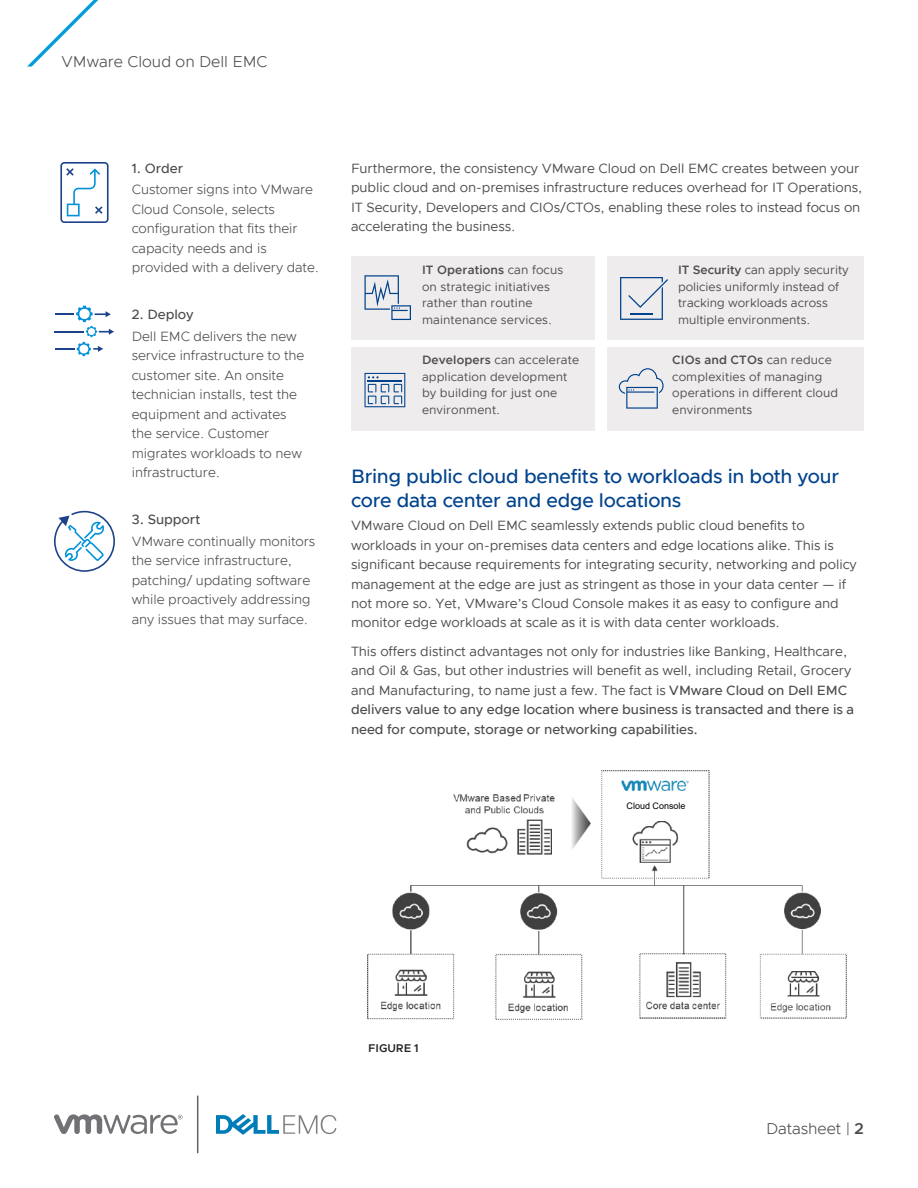
<style>
.page{position:relative;width:918px;height:1188px;background:#fff}
.page>*{position:absolute;margin:0;border:0;box-sizing:border-box;transform-origin:0 0}
.t1{font:500 19.5px/24px "Metropolis";letter-spacing:-.01em;color:#00438c}
.t2{font:300 15.75px "Metropolis";color:#4d4d4f}
.t3{font:13.5px/19.5px "Metropolis";letter-spacing:-.005em;color:#4d4d4f}
.t4{font:300 13.5px/19.5px "Metropolis";letter-spacing:-.005em;color:#4d4d4f}
.t5{font:500 13.5px "Metropolis";letter-spacing:-.005em;color:#4d4d4f}
.t6{font:12.15px/16.5px "Metropolis";letter-spacing:.01em;color:#4d4d4f}
.t7{font:600 11.25px "Metropolis";letter-spacing:-.005em;color:#231f20}
.t8{font:9px "Arial";color:#000}
.s1{font-weight:600}
.s2{font-weight:500}
</style>
<div class="page">
<hr style="left:197px;top:1096px;width:1px;height:57px;background:#636165">
<svg style="left:216px;top:1114px;width:120px;height:21px"></svg>
<svg style="left:54px;top:1114px;width:129px;height:20px"></svg>
<svg style="left:27px;top:0;width:71px;height:67px"></svg>
<div style="left:352px;top:256px;width:243px;height:83px;background:#efecee"></div>
<svg style="left:364px;top:275px;width:47px;height:45px"></svg>
<div style="left:608px;top:256px;width:256px;height:83px;background:#efecee"></div>
<svg style="left:620px;top:277px;width:48px;height:43px"></svg>
<div style="left:352px;top:347px;width:243px;height:83px;background:#efecee"></div>
<svg style="left:364px;top:373px;width:41px;height:34px"></svg>
<div style="left:608px;top:347px;width:256px;height:83px;background:#efecee"></div>
<svg style="left:619px;top:368px;width:45px;height:41px"></svg>
<img style="left:368px;top:771px;width:478px;height:249px">
<svg style="left:60px;top:162px;width:49px;height:61px"></svg>
<svg style="left:55px;top:306px;width:59px;height:50px"></svg>
<svg style="left:54px;top:511px;width:61px;height:61px"></svg>
<div style="left:621px;top:794px;width:73px;height:26px;background:#fff"></div>
<p class="t2" style="left:62px;top:51px;width:207px">VMware Cloud on Dell EMC</p>
<p class="t5" style="left:132px;top:160px;width:53px">1. Order</p>
<p class="t4" style="left:132px;top:180px;width:189px">Customer signs into VMware<br>Cloud Console, selects configuration that fits their capacity needs and is provided with a delivery date.</p>
<p class="t5" style="left:132px;top:306px;width:63px">2. Deploy</p>
<p class="t4" style="left:132px;top:326px;width:174px">Dell EMC delivers the new service infrastructure to the customer site. An onsite technician installs, test the equipment and activates the service. Customer migrates workloads to new infrastructure.</p>
<p class="t5" style="left:132px;top:511px;width:70px">3. Support</p>
<p class="t4" style="left:132px;top:531px;width:185px">VMware continually monitors the service infrastructure, patching/ updating software while proactively addressing any issues that may surface.</p>
<p class="t3" style="left:351px;top:158px;width:513px">Furthermore, the consistency VMware Cloud on Dell EMC creates between your public cloud and on-premises infrastructure reduces overhead for IT Operations, IT Security, Developers and CIOs/CTOs, enabling these roles to instead focus on accelerating the business.</p>
<p class="t6" style="left:422px;top:262px;width:143px"><span class="s1">IT Operations</span> can focus on strategic initiatives rather than routine maintenance services.</p>
<p class="t6" style="left:678px;top:262px;width:172px"><span class="s1">IT Security</span> can apply security policies uniformly instead of tracking workloads across multiple environments.</p>
<p class="t6" style="left:422px;top:352px;width:159px"><span class="s1">Developers</span> can accelerate application development by building for just one environment.</p>
<p class="t6" style="left:672px;top:352px;width:168px"><span class="s1">CIOs and CTOs</span> can reduce complexities of managing operations in different cloud environments</p>
<h1 class="t1" style="left:351px;top:464px;width:490px">Bring public cloud benefits to workloads in both your core data center and edge locations</h1>
<p class="t3" style="left:351px;top:516px;width:507px">VMware Cloud on Dell EMC seamlessly extends public cloud benefits to workloads in your on-premises data centers and edge locations alike. This is significant because requirements for integrating security, networking and policy management at the edge are just as stringent as those in your data center — if not more so. Yet, VMware’s Cloud Console makes it as easy to configure and monitor edge workloads at scale as it is with data center workloads.</p>
<p class="t3" style="left:351px;top:641px;width:505px">This offers distinct advantages not only for industries like Banking, Healthcare, and Oil &amp; Gas, but other industries will benefit as well, including Retail, Grocery and Manufacturing, to name just a few. The fact is <span class="s2">VMware Cloud on Dell EMC delivers value to any edge location where business is transacted and there is a need for compute, storage or networking capabilities.</span></p>
<p class="t8" style="left:627px;top:800px;width:61px">Cloud Console</p>
<p class="t7" style="left:368px;top:1041px;width:52px">FIGURE 1</p>
<p class="t2" style="left:766px;top:1119px;width:99px">Datasheet | <span class="s1">2</span></p>
</div>
